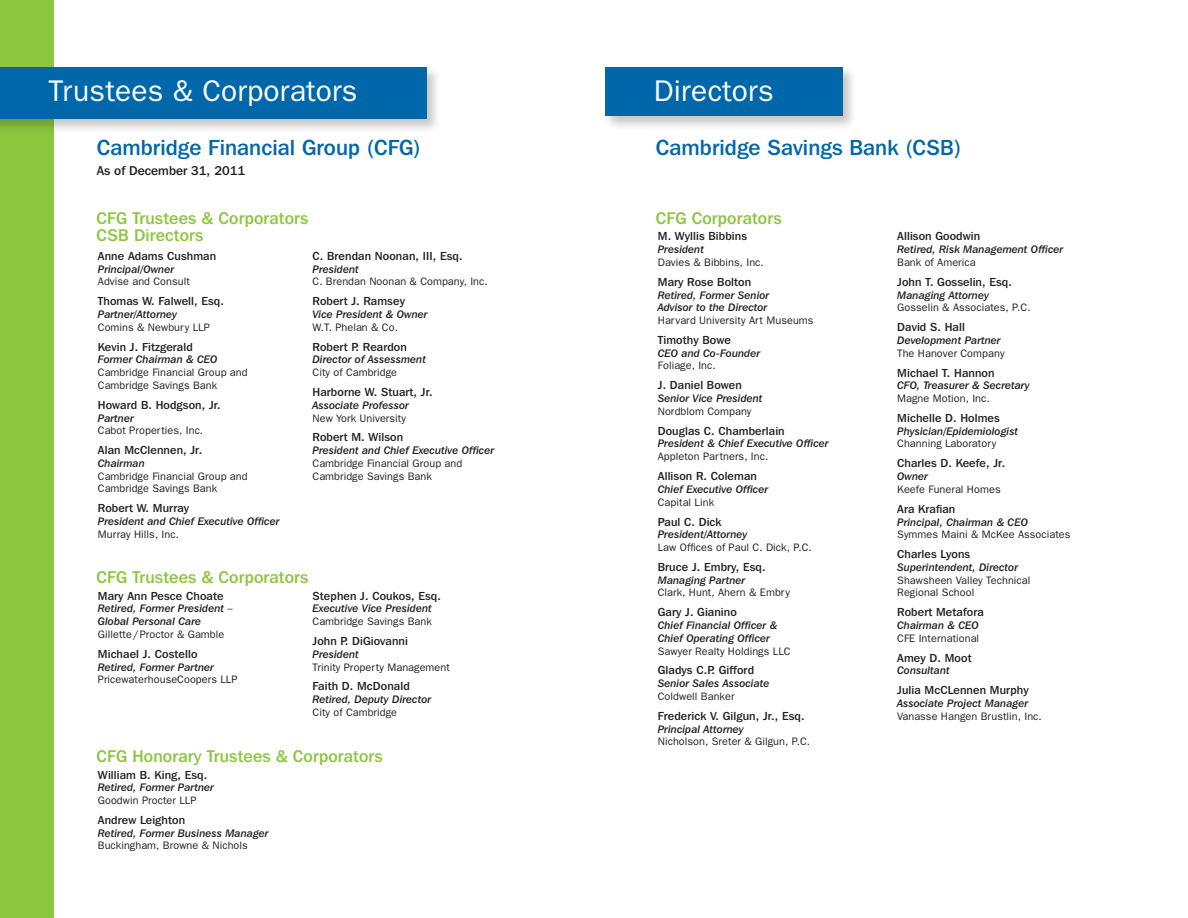
<style>
.page{position:relative;width:1188px;height:918px;background:#fff}
.page>*{position:absolute;margin:0;border:0;box-sizing:border-box;transform-origin:0 0}
.t1{font:30px "Franklin Gothic";letter-spacing:.005em;color:#fff}
.t2{font:500 21.75px "Franklin Gothic IT Cby BT";letter-spacing:.005em;color:#0067aa}
.t3{font:500 16.8px/16.8px "Franklin Gothic IT Cby BT";letter-spacing:.01em;color:#8bc63e}
.t4{font:500 12.75px "Franklin Gothic IT Cby BT";color:#231f20}
.t5{font:500 11.7px "Franklin Gothic IT Cby BT";letter-spacing:.01em;color:#231f20}
.t6{font:10.8px/12.8px "Franklin Gothic";letter-spacing:.005em;color:#231f20}
.t7{font:10.8px/12.8px "Franklin Gothic IT Cby BT Med Ital";letter-spacing:.005em;color:#231f20}
</style>
<div class="page">
<div style="left:603px;top:66px;width:254px;height:65px;background:#231f20;opacity:.25"></div>
<div style="left:605px;top:68px;width:237px;height:48px;background:#0067aa"></div>
<div style="left:0;top:0;width:54px;height:918px;background:#8bc63e"></div>
<div style="left:0;top:66px;width:441px;height:68px;background:#231f20;opacity:.25"></div>
<div style="left:0;top:68px;width:427px;height:51px;background:#0067aa"></div>
<h1 class="t1" style="left:49px;top:74px;width:311px">Trustees &amp; Corporators</h1>
<h1 class="t1" style="left:654px;top:74px;width:121px">Directors</h1>
<h2 class="t2" style="left:97px;top:134px;width:326px">Cambridge Financial Group (Cfg)</h2>
<p class="t4" style="left:97px;top:163px;width:150px">As of December 31, 2011</p>
<h3 class="t3" style="left:96px;top:209px;width:214px">CFG Trustees &amp; Corporators<br>CSB Directors</h3>
<p class="t5" style="left:98px;top:249px;width:120px">Anne Adams Cushman</p>
<p class="t7" style="left:98px;top:262px;width:78px">Principal/Owner</p>
<p class="t6" style="left:98px;top:275px;width:94px">Advise and Consult</p>
<p class="t5" style="left:98px;top:294px;width:128px">Thomas W. Falwell, Esq.</p>
<p class="t7" style="left:98px;top:308px;width:81px">Partner/Attorney</p>
<p class="t6" style="left:98px;top:321px;width:113px">Comins &amp; Newbury LLP</p>
<p class="t5" style="left:98px;top:339px;width:96px">Kevin J. Fitzgerald</p>
<p class="t7" style="left:98px;top:353px;width:121px">Former Chairman &amp; CEO</p>
<p class="t6" style="left:98px;top:366px;width:151px">Cambridge Financial Group and<br>Cambridge Savings Bank</p>
<p class="t5" style="left:98px;top:397px;width:124px">Howard B. Hodgson, Jr.</p>
<p class="t7" style="left:98px;top:411px;width:37px">Partner</p>
<p class="t6" style="left:98px;top:424px;width:107px">Cabot Properties, Inc.</p>
<p class="t5" style="left:98px;top:443px;width:106px">Alan McClennen, Jr.</p>
<p class="t7" style="left:98px;top:457px;width:48px">Chairman</p>
<p class="t6" style="left:98px;top:469px;width:151px">Cambridge Financial Group and<br>Cambridge Savings Bank</p>
<p class="t5" style="left:98px;top:501px;width:93px">Robert W. Murray</p>
<p class="t7" style="left:98px;top:515px;width:183px">President and Chief Executive Officer</p>
<p class="t6" style="left:98px;top:528px;width:83px">Murray Hills, Inc.</p>
<p class="t5" style="left:313px;top:249px;width:152px">C. Brendan Noonan, III, Esq.</p>
<p class="t7" style="left:313px;top:262px;width:48px">President</p>
<p class="t6" style="left:313px;top:275px;width:177px">C. Brendan Noonan &amp; Company, Inc.</p>
<p class="t5" style="left:313px;top:294px;width:94px">Robert J. Ramsey</p>
<p class="t7" style="left:313px;top:308px;width:117px">Vice President &amp; Owner</p>
<p class="t6" style="left:313px;top:321px;width:87px">W.T. Phelan &amp; Co.</p>
<p class="t5" style="left:313px;top:339px;width:96px">Robert P. Reardon</p>
<p class="t7" style="left:313px;top:353px;width:115px">Director of Assessment</p>
<p class="t6" style="left:313px;top:366px;width:86px">City of Cambridge</p>
<p class="t5" style="left:313px;top:385px;width:122px">Harborne W. Stuart, Jr.</p>
<p class="t7" style="left:313px;top:399px;width:98px">Associate Professor</p>
<p class="t6" style="left:313px;top:411px;width:95px">New York University</p>
<p class="t5" style="left:313px;top:430px;width:92px">Robert M. Wilson</p>
<p class="t7" style="left:313px;top:444px;width:183px">President and Chief Executive Officer</p>
<p class="t6" style="left:313px;top:457px;width:151px">Cambridge Financial Group and<br>Cambridge Savings Bank</p>
<h3 class="t3" style="left:96px;top:569px;width:214px">CFG Trustees &amp; Corporators</h3>
<p class="t5" style="left:98px;top:588px;width:127px">Mary Ann Pesce Choate</p>
<p class="t7" style="left:98px;top:602px;width:137px">Retired, Former President –<br>Global Personal Care</p>
<p class="t6" style="left:98px;top:628px;width:128px">Gillette/Proctor &amp; Gamble</p>
<p class="t5" style="left:98px;top:646px;width:101px">Michael J. Costello</p>
<p class="t7" style="left:98px;top:660px;width:118px">Retired, Former Partner</p>
<p class="t6" style="left:98px;top:673px;width:141px">PricewaterhouseCoopers LLP</p>
<p class="t5" style="left:313px;top:588px;width:130px">Stephen J. Coukos, Esq.</p>
<p class="t7" style="left:313px;top:602px;width:121px">Executive Vice President</p>
<p class="t6" style="left:313px;top:615px;width:121px">Cambridge Savings Bank</p>
<p class="t5" style="left:313px;top:634px;width:97px">John P. DiGiovanni</p>
<p class="t7" style="left:313px;top:648px;width:48px">President</p>
<p class="t6" style="left:313px;top:660px;width:139px">Trinity Property Management</p>
<p class="t5" style="left:313px;top:679px;width:99px">Faith D. McDonald</p>
<p class="t7" style="left:313px;top:693px;width:120px">Retired, Deputy Director</p>
<p class="t6" style="left:313px;top:706px;width:86px">City of Cambridge</p>
<h3 class="t3" style="left:96px;top:748px;width:288px">CFG Honorary Trustees &amp; Corporators</h3>
<p class="t5" style="left:98px;top:767px;width:111px">William B. King, Esq.</p>
<p class="t7" style="left:98px;top:781px;width:118px">Retired, Former Partner</p>
<p class="t6" style="left:98px;top:794px;width:100px">Goodwin Procter LLP</p>
<p class="t5" style="left:98px;top:813px;width:89px">Andrew Leighton</p>
<p class="t7" style="left:98px;top:826px;width:172px">Retired, Former Business Manager</p>
<p class="t6" style="left:98px;top:839px;width:151px">Buckingham, Browne &amp; Nichols</p>
<h2 class="t2" style="left:656px;top:134px;width:307px">Cambridge Savings Bank (CSB)</h2>
<h3 class="t3" style="left:656px;top:209px;width:127px">CFG Corporators</h3>
<p class="t5" style="left:658px;top:229px;width:91px">M. Wyllis Bibbins</p>
<p class="t7" style="left:658px;top:243px;width:48px">President</p>
<p class="t6" style="left:658px;top:256px;width:107px">Davies &amp; Bibbins, Inc.</p>
<p class="t5" style="left:658px;top:274px;width:95px">Mary Rose Bolton</p>
<p class="t7" style="left:658px;top:288px;width:113px">Retired, Former Senior<br>Advisor to the Director</p>
<p class="t6" style="left:658px;top:314px;width:157px">Harvard University Art Museums</p>
<p class="t5" style="left:658px;top:333px;width:74px">Timothy Bowe</p>
<p class="t7" style="left:658px;top:346px;width:104px">CEO and Co-Founder</p>
<p class="t6" style="left:658px;top:359px;width:59px">Foliage, Inc.</p>
<p class="t5" style="left:658px;top:378px;width:86px">J. Daniel Bowen</p>
<p class="t7" style="left:658px;top:392px;width:106px">Senior Vice President</p>
<p class="t6" style="left:658px;top:405px;width:95px">Nordblom Company</p>
<p class="t5" style="left:658px;top:423px;width:128px">Douglas C. Chamberlain</p>
<p class="t7" style="left:658px;top:437px;width:172px">President &amp; Chief Executive Officer</p>
<p class="t6" style="left:658px;top:450px;width:112px">Appleton Partners, Inc.</p>
<p class="t5" style="left:658px;top:469px;width:101px">Allison R. Coleman</p>
<p class="t7" style="left:658px;top:483px;width:112px">Chief Executive Officer</p>
<p class="t6" style="left:658px;top:495px;width:58px">Capital Link</p>
<p class="t5" style="left:658px;top:514px;width:65px">Paul C. Dick</p>
<p class="t7" style="left:658px;top:528px;width:91px">President/Attorney</p>
<p class="t6" style="left:658px;top:541px;width:155px">Law Offices of Paul C. Dick, P.C.</p>
<p class="t5" style="left:658px;top:560px;width:109px">Bruce J. Embry, Esq.</p>
<p class="t7" style="left:658px;top:573px;width:89px">Managing Partner</p>
<p class="t6" style="left:658px;top:586px;width:134px">Clark, Hunt, Ahern &amp; Embry</p>
<p class="t5" style="left:658px;top:605px;width:81px">Gary J. Gianino</p>
<p class="t7" style="left:658px;top:619px;width:121px">Chief Financial Officer &amp;<br>Chief Operating Officer</p>
<p class="t6" style="left:658px;top:644px;width:134px">Sawyer Realty Holdings LLC</p>
<p class="t5" style="left:658px;top:663px;width:98px">Gladys C.P. Gifford</p>
<p class="t7" style="left:658px;top:677px;width:113px">Senior Sales Associate</p>
<p class="t6" style="left:658px;top:690px;width:78px">Coldwell Banker</p>
<p class="t5" style="left:658px;top:708px;width:148px">Frederick V. Gilgun, Jr., Esq.</p>
<p class="t7" style="left:658px;top:722px;width:88px">Principal Attorney</p>
<p class="t6" style="left:658px;top:735px;width:154px">Nicholson, Sreter &amp; Gilgun, P.C.</p>
<p class="t5" style="left:897px;top:229px;width:84px">Allison Goodwin</p>
<p class="t7" style="left:897px;top:243px;width:168px">Retired, Risk Management Officer</p>
<p class="t6" style="left:897px;top:256px;width:80px">Bank of America</p>
<p class="t5" style="left:897px;top:274px;width:116px">John T. Gosselin, Esq.</p>
<p class="t7" style="left:897px;top:288px;width:93px">Managing Attorney</p>
<p class="t6" style="left:897px;top:301px;width:135px">Gosselin &amp; Associates, P.C.</p>
<p class="t5" style="left:897px;top:320px;width:69px">David S. Hall</p>
<p class="t7" style="left:897px;top:334px;width:105px">Development Partner</p>
<p class="t6" style="left:897px;top:346px;width:109px">The Hanover Company</p>
<p class="t5" style="left:897px;top:365px;width:99px">Michael T. Hannon</p>
<p class="t7" style="left:897px;top:379px;width:134px">Cfo, Treasurer &amp; Secretary</p>
<p class="t6" style="left:897px;top:392px;width:94px">Magne Motion, Inc.</p>
<p class="t5" style="left:897px;top:411px;width:104px">Michelle D. Holmes</p>
<p class="t7" style="left:897px;top:424px;width:122px">Physician/Epidemiologist</p>
<p class="t6" style="left:897px;top:437px;width:101px">Channing Laboratory</p>
<p class="t5" style="left:897px;top:456px;width:109px">Charles D. Keefe, Jr.</p>
<p class="t7" style="left:897px;top:470px;width:32px">Owner</p>
<p class="t6" style="left:897px;top:483px;width:105px">Keefe Funeral Homes</p>
<p class="t5" style="left:897px;top:501px;width:60px">Ara Krafian</p>
<p class="t7" style="left:897px;top:515px;width:132px">Principal, Chairman &amp; CEO</p>
<p class="t6" style="left:897px;top:528px;width:175px">Symmes Maini &amp; McKee Associates</p>
<p class="t5" style="left:897px;top:547px;width:75px">Charles Lyons</p>
<p class="t7" style="left:897px;top:561px;width:122px">Superintendent, Director</p>
<p class="t6" style="left:897px;top:573px;width:135px">Shawsheen Valley Technical<br>Regional School</p>
<p class="t5" style="left:897px;top:605px;width:88px">Robert Metafora</p>
<p class="t7" style="left:897px;top:619px;width:83px">Chairman &amp; CEO</p>
<p class="t6" style="left:897px;top:631px;width:84px">CFE International</p>
<p class="t5" style="left:897px;top:650px;width:76px">Amey D. Moot</p>
<p class="t7" style="left:897px;top:664px;width:54px">Consultant</p>
<p class="t5" style="left:897px;top:683px;width:133px">Julia McCLennen Murphy</p>
<p class="t7" style="left:897px;top:697px;width:132px">Associate Project Manager</p>
<p class="t6" style="left:897px;top:709px;width:146px">Vanasse Hangen Brustlin, Inc.</p>
</div>
